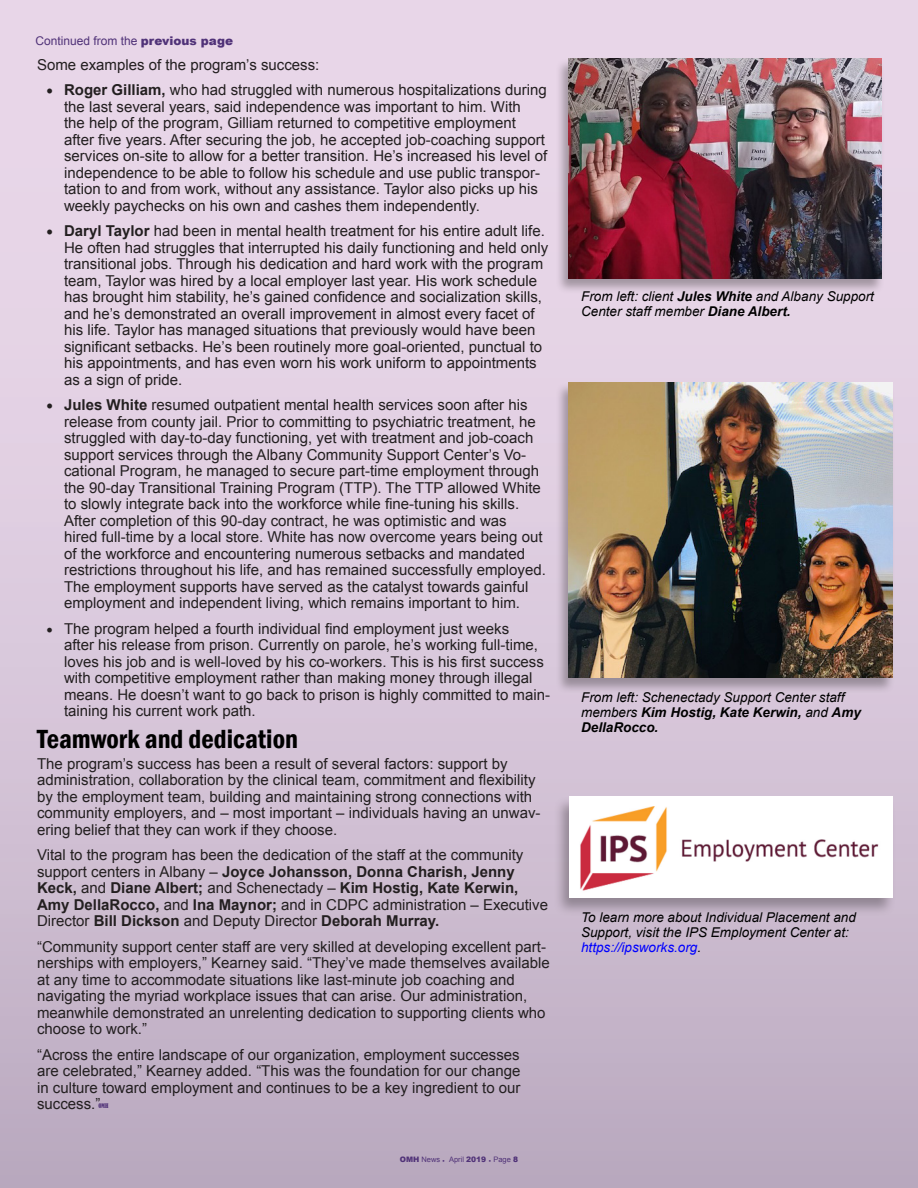
<style>
.page{position:relative;width:918px;height:1188px;background:#fff}
.page>*{position:absolute;margin:0;border:0;box-sizing:border-box;transform-origin:0 0}
.t1{font:600 condensed 27px "Franklin Gothic";color:#000}
.t2{font:15px/16.5px "Arial";color:#231f20}
.t3{font:italic 13.5px/15px "Arial";color:#000}
.t4{font:12px "Arial";color:#503278}
.t5{font:7.5px "Arial";color:#503278}
.t6{font:condensed 6px "Bernard";color:#503278}
.s1{font-weight:900}
.s2{font-family:"Minion Pro";font-weight:700;font-size:18px}
.s3{font-weight:700}
.s4{font-family:"Minion Pro";font-size:18px}
.s5{color:#00f}
</style>
<div class="page">
<div style="left:0;top:0;width:918px;height:1188px;background:linear-gradient(to bottom,#f1dff0,#c0afc5)"></div>
<div style="left:553px;top:795px;width:343px;height:121px;background:#231f20;opacity:.35"></div>
<img style="left:570px;top:796px;width:322px;height:101px">
<div style="left:555px;top:382px;width:341px;height:311px;background:#231f20;opacity:.35"></div>
<div style="left:555px;top:58px;width:330px;height:236px;background:#231f20;opacity:.35"></div>
<img style="left:569px;top:59px;width:313px;height:220px">
<img style="left:569px;top:383px;width:323px;height:295px">
<p class="t4" style="left:36px;top:33px;width:199px">Continued from the <span class="s1">previous page</span></p>
<p class="t2" style="left:37px;top:56px;width:284px">Some examples of the program’s success:</p>
<p class="t2" style="left:64px;top:82px;width:485px;text-indent:-18px"><span class="s2">•</span> <span class="s3">Roger Gilliam,</span> who had struggled with numerous hospitalizations during the last several years, said independence was important to him. With<br>the help of the program, Gilliam returned to competitive employment after five years. After securing the job, he accepted job-coaching support services on-site to allow for a better transition. He’s increased his level of independence to be able to follow his schedule and use public transpor&shy;tation to and from work, without any assistance. Taylor also picks up his weekly paychecks on his own and cashes them independently.</p>
<p class="t2" style="left:64px;top:223px;width:486px;text-indent:-18px"><span class="s2">•</span> <span class="s3">Daryl Taylor</span> had been in mental health treatment for his entire adult life.<br>He often had struggles that interrupted his daily functioning and held only transitional jobs. Through his dedication and hard work with the program team, Taylor was hired by a local employer last year. His work schedule has brought him stability, he’s gained confidence and socialization skills, and he’s demonstrated an overall improvement in almost every facet of his life. Taylor has managed situations that previously would have been significant setbacks. He’s been routinely more goal-oriented, punctual to his appointments, and has even worn his work uniform to appointments as a sign of pride.</p>
<p class="t2" style="left:64px;top:397px;width:483px;text-indent:-18px"><span class="s2">•</span> <span class="s3">Jules White</span> resumed outpatient mental health services soon after his release from county jail. Prior to committing to psychiatric treatment, he struggled with day-to-day functioning, yet with treatment and job-coach support services through the Albany Community Support Center’s Vo&shy;cational Program, he managed to secure part-time employment through the 90-day Transitional Training Program (TTP). The TTP allowed White to slowly integrate back into the workforce while fine-tuning his skills.<br>After completion of this 90-day contract, he was optimistic and was<br>hired full-time by a local store. White has now overcome years being out of the workforce and encountering numerous setbacks and mandated restrictions throughout his life, and has remained successfully employed.<br>The employment supports have served as the catalyst towards gainful employment and independent living, which remains important to him.</p>
<p class="t2" style="left:64px;top:620px;width:488px;text-indent:-18px"><span class="s4">•</span> The program helped a fourth individual find employment just weeks<br>after his release from prison. Currently on parole, he’s working full-time, loves his job and is well-loved by his co-workers. This is his first success with competitive employment rather than making money through illegal means. He doesn’t want to go back to prison is highly committed to main&shy;taining his current work path.</p>
<p class="t1" style="left:37px;top:721px;width:262px">Teamwork and dedication</p>
<p class="t2" style="left:37px;top:755px;width:505px">The program’s success has been a result of several factors: support by administration, collaboration by the clinical team, commitment and flexibility by the employment team, building and maintaining strong connections with community employers, and – most important – individuals having an unwav&shy;ering belief that they can work if they choose.</p>
<p class="t2" style="left:37px;top:847px;width:513px">Vital to the program has been the dedication of the staff at the community support centers in Albany – <span class="s3">Joyce Johansson, Donna Charish, Jenny Keck,</span> and <span class="s3">Diane Albert;</span> and Schenectady – <span class="s3">Kim Hostig, Kate Kerwin, Amy DellaRocco,</span> and <span class="s3">Ina Maynor;</span> and in CDPC administration – Executive Director <span class="s3">Bill Dickson</span> and Deputy Director <span class="s3">Deborah Murray.</span></p>
<p class="t2" style="left:37px;top:938px;width:514px">“Community support center staff are very skilled at developing excellent part&shy;nerships with employers,” Kearney said. “They’ve made themselves available at any time to accommodate situations like last-minute job coaching and navigating the myriad workplace issues that can arise. Our administration, meanwhile demonstrated an unrelenting dedication to supporting clients who choose to work.”</p>
<p class="t2" style="left:37px;top:1046px;width:485px;text-align:justify">“Across the entire landscape of our organization, employment successes are celebrated,” Kearney added. “This was the foundation for our change in culture toward employment and continues to be a key ingredient to our success.”</p>
<p class="t6" style="left:98px;top:1102px;width:12px">OMH</p>
<p class="t5" style="left:400px;top:1155px;width:120px"><span class="s1">OMH</span> News ● April <span class="s1">2019</span> ● Page <span class="s1">8</span></p>
<p class="t3" style="left:581px;top:289px;width:294px">From left: client <span class="s3">Jules White</span> and Albany Support<br>Center staff member <span class="s3">Diane Albert.</span></p>
<p class="t3" style="left:581px;top:690px;width:281px">From left: Schenectady Support Center staff members <span class="s3">Kim Hostig, Kate Kerwin,</span> and <span class="s3">Amy<br>DellaRocco.</span></p>
<p class="t3" style="left:581px;top:910px;width:276px">To learn more about Individual Placement and<br>Support, visit the IPS Employment Center at: <span class="s5">https://ipsworks.org</span>.</p>
</div>
